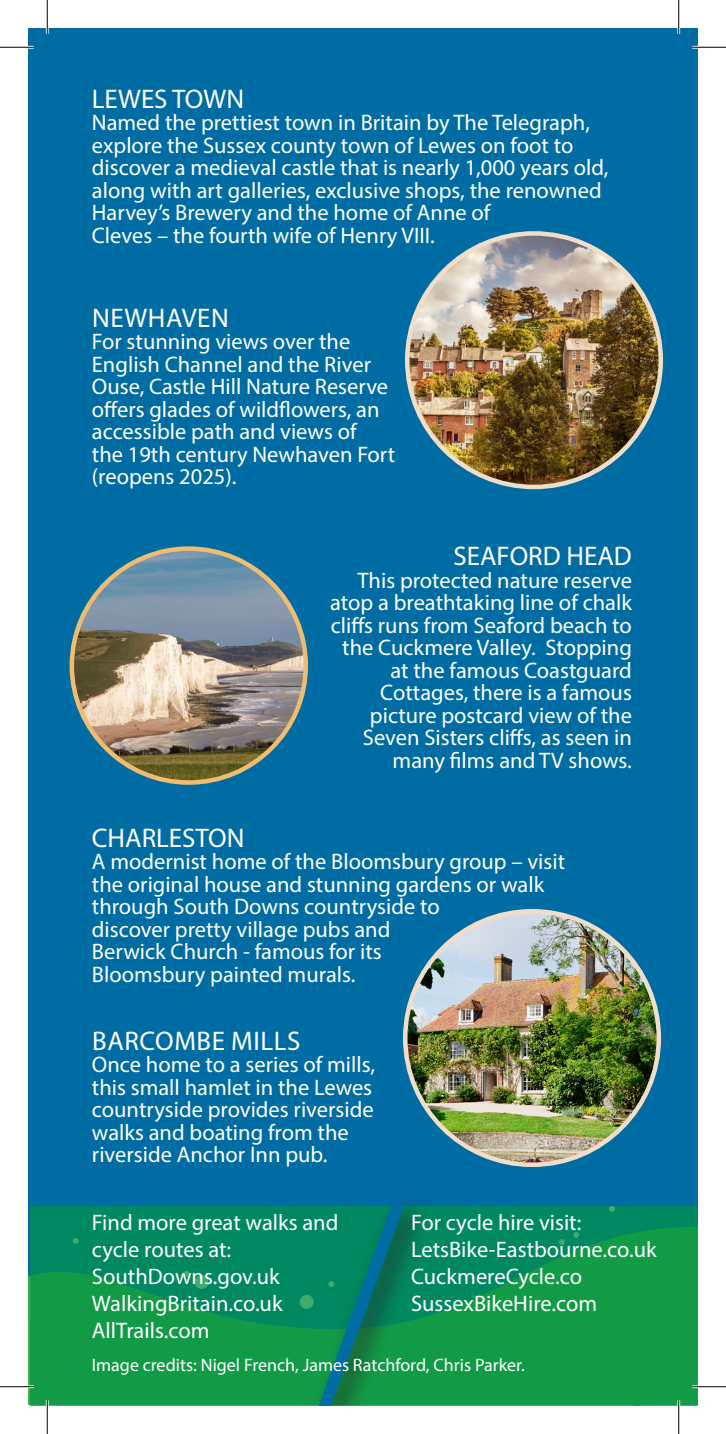
<style>
.page{position:relative;width:726px;height:1434px;background:#fff}
.page>*{position:absolute;margin:0;border:0;box-sizing:border-box;transform-origin:0 0}
.t1{font:27px "Myriad Pro";color:#fff}
.t2{font:27px "Myriad Pro";letter-spacing:.02em;color:#fff}
.t3{font:22.5px/22.5px "Myriad Pro";color:#fff}
.t4{font:18px "Myriad Pro";color:#fff}
</style>
<div class="page">
<div style="left:28px;top:28px;width:670px;height:1368px;background:#006ca4"></div>
<svg style="left:28px;top:1379px;width:2px;height:26px"></svg>
<img style="left:407px;top:233px;width:254px;height:254px;border-radius:127px">
<img style="left:72px;top:549px;width:234px;height:233px;border-radius:117px">
<svg style="left:30px;top:1206px;width:668px;height:200px;background:#0b9450"></svg>
<img style="left:405px;top:911px;width:254px;height:254px;border-radius:127px">
<div style="left:307px;top:1193px;width:125px;height:213px;background:#006ca4"></div>
<svg style="left:308px;top:1205px;width:132px;height:201px;background:#07875a"></svg>
<hr style="left:0;top:46px;width:34px;height:3px;background:#fff">
<hr style="left:692px;top:46px;width:34px;height:3px;background:#fff">
<hr style="left:0;top:1385px;width:34px;height:3px;background:#fff">
<hr style="left:692px;top:1385px;width:34px;height:3px;background:#fff">
<hr style="left:46px;top:0;width:3px;height:34px;background:#fff">
<hr style="left:46px;top:1400px;width:3px;height:34px;background:#fff">
<hr style="left:677px;top:0;width:3px;height:34px;background:#fff">
<hr style="left:677px;top:1400px;width:3px;height:34px;background:#fff">
<hr style="left:0;top:47px;width:34px;height:1px;background:#000">
<hr style="left:692px;top:47px;width:34px;height:1px;background:#000">
<hr style="left:0;top:1386px;width:34px;height:1px;background:#000">
<hr style="left:692px;top:1386px;width:34px;height:1px;background:#000">
<hr style="left:47px;top:0;width:1px;height:34px;background:#000">
<hr style="left:47px;top:1400px;width:1px;height:34px;background:#000">
<hr style="left:678px;top:0;width:1px;height:34px;background:#000">
<hr style="left:678px;top:1400px;width:1px;height:34px;background:#000">
<p class="t1" style="left:92px;top:82px;width:154px">LEWES TOWN</p>
<p class="t3" style="left:92px;top:111px;width:518px">Named the prettiest town in Britain by The Telegraph, explore the Sussex county town of Lewes on foot to discover a medieval castle that is nearly 1,000 years old, along with art galleries, exclusive shops, the renowned Harvey’s Brewery and the home of Anne of<br>Cleves – the fourth wife of Henry VIII.</p>
<p class="t2" style="left:92px;top:301px;width:138px">NEWHAVEN</p>
<p class="t3" style="left:92px;top:330px;width:305px">For stunning views over the<br>English Channel and the River<br>Ouse, Castle Hill Nature Reserve offers glades of wildflowers, an accessible path and views of<br>the 19th century Newhaven Fort (reopens 2025).</p>
<p class="t1" style="left:453px;top:539px;width:180px">SEAFORD HEAD</p>
<p class="t3" style="left:330px;top:568px;width:303px;text-align:right">This protected nature reserve atop a breathtaking line of chalk cliffs runs from Seaford beach to the Cuckmere Valley. Stopping at the famous Coastguard<br>Cottages, there is a famous picture postcard view of the</p>
<p class="t3" style="left:363px;top:726px;width:271px;text-align:right">Seven Sisters cliffs, as seen in many films and TV shows.</p>
<p class="t1" style="left:92px;top:821px;width:154px">CHARLESTON</p>
<p class="t3" style="left:92px;top:850px;width:475px">A modernist home of the Bloomsbury group – visit the original house and stunning gardens or walk through South Downs countryside to<br>discover pretty village pubs and<br>Berwick Church - famous for its<br>Bloomsbury painted murals.</p>
<p class="t2" style="left:92px;top:1024px;width:210px">BARCOMBE MILLS</p>
<p class="t3" style="left:92px;top:1053px;width:285px">Once home to a series of mills, this small hamlet in the Lewes countryside provides riverside walks and boating from the riverside Anchor Inn pub.</p>
<p class="t3" style="left:92px;top:1208px;width:248px;line-height:27px">Find more great walks and cycle routes at:</p>
<p class="t3" style="left:92px;top:1265px;width:189px">SouthDowns.gov.uk</p>
<p class="t3" style="left:92px;top:1292px;width:192px">WalkingBritain.co.uk</p>
<p class="t3" style="left:92px;top:1319px;width:119px">AllTrails.com</p>
<p class="t3" style="left:411px;top:1211px;width:172px">For cycle hire visit:</p>
<p class="t3" style="left:411px;top:1238px;width:247px">LetsBike-Eastbourne.co.uk</p>
<p class="t3" style="left:411px;top:1265px;width:172px">CuckmereCycle.co</p>
<p class="t3" style="left:411px;top:1292px;width:188px">SussexBikeHire.com</p>
<p class="t4" style="left:92px;top:1354px;width:435px">Image credits: Nigel French, James Ratchford, Chris Parker.</p>
</div>
